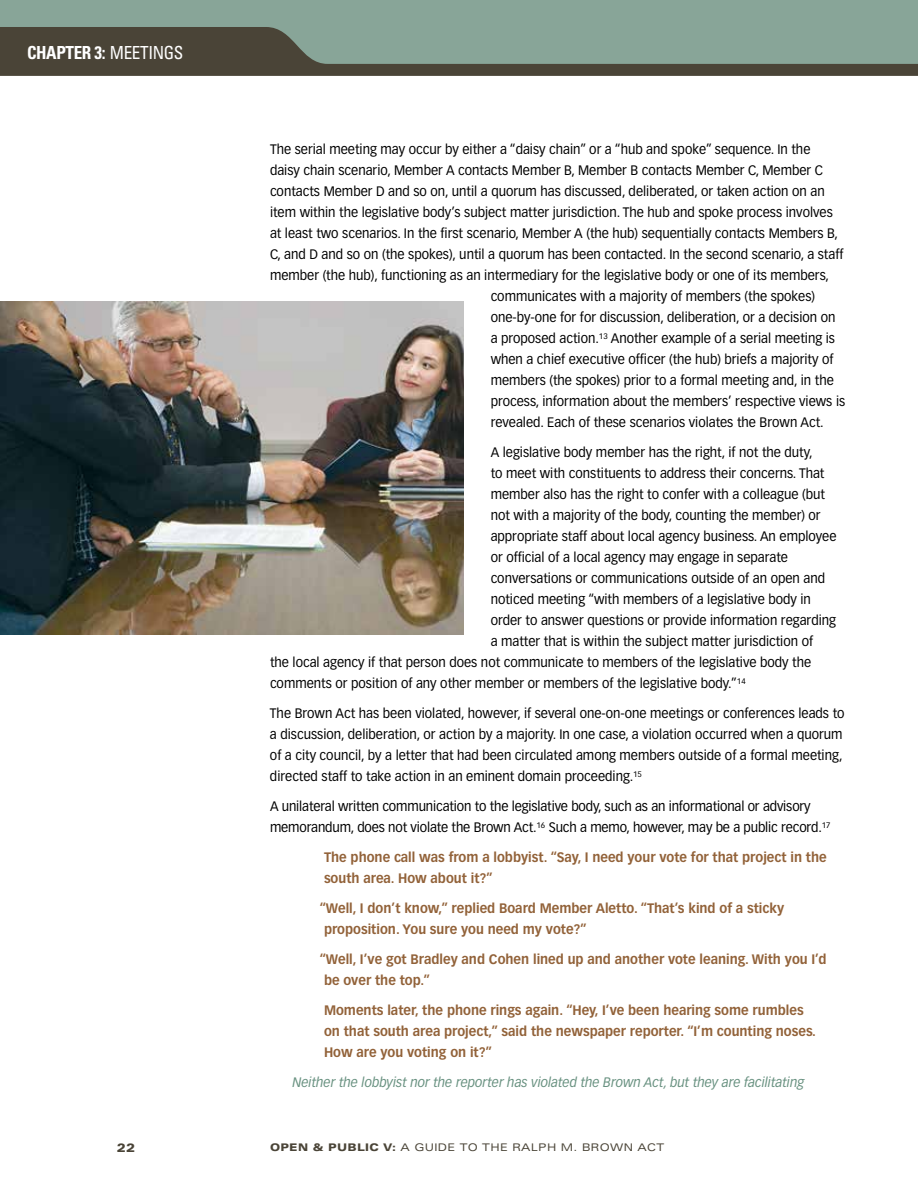
<style>
.page{position:relative;width:918px;height:1188px;background:#fff}
.page>*{position:absolute;margin:0;border:0;box-sizing:border-box;transform-origin:0 0}
.t1{font:700 condensed 18px "Univers";letter-spacing:-.02em;color:#fff;scale:.95 1}
.t2{font:13.5px/21px "Vectora LT";color:#000;scale:.95 1}
.t3{font:700 13.5px/21px "Vectora LT";color:#926239;scale:.95 1}
.t4{font:italic 13.5px "Vectora LT";color:#689180;scale:.95 1}
.t5{font:900 expanded 12px "Univers";color:#4a4437}
.t6{font:expanded 10.5px "Univers";letter-spacing:.03em;color:#4a4437}
.s1{font-weight:400}
.s2{font-weight:900}
</style>
<div class="page">
<div style="left:0;top:0;width:918px;height:69px;background:#88a598"></div>
<svg style="left:0;top:27px;width:918px;height:49px"></svg>
<img style="left:0;top:301px;width:464px;height:333px">
<h1 class="t1" style="left:27px;top:42px;width:166px">CHAPTER 3: <span class="s1">MEETINGS</span></h1>
<p class="t2" style="left:270px;top:139px;width:570px">The serial meeting may occur by either a “daisy chain” or a “hub and spoke” sequence. In the</p>
<p class="t2" style="left:270px;top:160px;width:584px">daisy chain scenario, Member A contacts Member B, Member B contacts Member C, Member C</p>
<p class="t2" style="left:270px;top:181px;width:585px">contacts Member D and so on, until a quorum has discussed, deliberated, or taken action on an</p>
<p class="t2" style="left:270px;top:202px;width:594px">item within the legislative body’s subject matter jurisdiction. The hub and spoke process involves</p>
<p class="t2" style="left:270px;top:223px;width:599px">at least two scenarios. In the first scenario, Member A (the hub) sequentially contacts Members B,</p>
<p class="t2" style="left:270px;top:244px;width:605px">C, and D and so on (the spokes), until a quorum has been contacted. In the second scenario, a staff</p>
<p class="t2" style="left:270px;top:265px;width:590px">member (the hub), functioning as an intermediary for the legislative body or one of its members,</p>
<p class="t2" style="left:491px;top:286px;width:343px">communicates with a majority of members (the spokes)</p>
<p class="t2" style="left:491px;top:307px;width:364px">one-by-one for for discussion, deliberation, or a decision on</p>
<p class="t2" style="left:491px;top:328px;width:364px">a proposed action.<sup>13</sup> Another example of a serial meeting is</p>
<p class="t2" style="left:491px;top:349px;width:362px">when a chief executive officer (the hub) briefs a majority of</p>
<p class="t2" style="left:491px;top:370px;width:363px">members (the spokes) prior to a formal meeting and, in the</p>
<p class="t2" style="left:491px;top:391px;width:375px">process, information about the members’ respective views is</p>
<p class="t2" style="left:491px;top:412px;width:352px">revealed. Each of these scenarios violates the Brown Act.</p>
<p class="t2" style="left:491px;top:442px;width:340px">A legislative body member has the right, if not the duty,</p>
<p class="t2" style="left:491px;top:463px;width:353px">to meet with constituents to address their concerns. That</p>
<p class="t2" style="left:491px;top:484px;width:353px">member also has the right to confer with a colleague (but</p>
<p class="t2" style="left:491px;top:505px;width:349px">not with a majority of the body, counting the member) or</p>
<p class="t2" style="left:491px;top:526px;width:366px">appropriate staff about local agency business. An employee</p>
<p class="t2" style="left:491px;top:547px;width:314px">or official of a local agency may engage in separate</p>
<p class="t2" style="left:491px;top:568px;width:354px">conversations or communications outside of an open and</p>
<p class="t2" style="left:491px;top:589px;width:339px">noticed meeting “with members of a legislative body in</p>
<p class="t2" style="left:491px;top:610px;width:365px">order to answer questions or provide information regarding</p>
<p class="t2" style="left:491px;top:631px;width:341px">a matter that is within the subject matter jurisdiction of</p>
<p class="t2" style="left:270px;top:652px;width:571px">the local agency if that person does not communicate to members of the legislative body the</p>
<p class="t2" style="left:270px;top:673px;width:502px">comments or position of any other member or members of the legislative body.”<sup>14</sup></p>
<p class="t2" style="left:270px;top:703px;width:606px">The Brown Act has been violated, however, if several one-on-one meetings or conferences leads to a discussion, deliberation, or action by a majority. In one case, a violation occurred when a quorum of a city council, by a letter that had been circulated among members outside of a formal meeting, directed staff to take action in an eminent domain proceeding.<sup>15</sup></p>
<p class="t2" style="left:270px;top:796px;width:592px">A unilateral written communication to the legislative body, such as an informational or advisory memorandum, does not violate the Brown Act.<sup>16</sup> Such a memo, however, may be a public record.<sup>17</sup></p>
<p class="t3" style="left:324px;top:847px;width:531px">The phone call was from a lobbyist. “Say, I need your vote for that project in the south area. How about it?”</p>
<p class="t3" style="left:324px;top:898px;width:486px;text-indent:-5px">“Well, I don’t know,” replied Board Member Aletto. “That’s kind of a sticky proposition. You sure you need my vote?”</p>
<p class="t3" style="left:324px;top:949px;width:530px;text-indent:-5px">“Well, I’ve got Bradley and Cohen lined up and another vote leaning. With you I’d be over the top.”</p>
<p class="t3" style="left:324px;top:1000px;width:519px">Moments later, the phone rings again. “Hey, I’ve been hearing some rumbles on that south area project,” said the newspaper reporter. “I’m counting noses.<br>How are you voting on it?”</p>
<p class="t4" style="left:293px;top:1075px;width:540px">Neither the lobbyist nor the reporter has violated the Brown Act, but they are facilitating</p>
<p class="t5" style="left:117px;top:1141px;width:20px">22</p>
<p class="t6" style="left:270px;top:1141px;width:396px"><span class="s2">OPEN &amp; PUBLIC V:</span> A GUIDE TO THE RALPH M. BROWN ACT</p>
</div>
